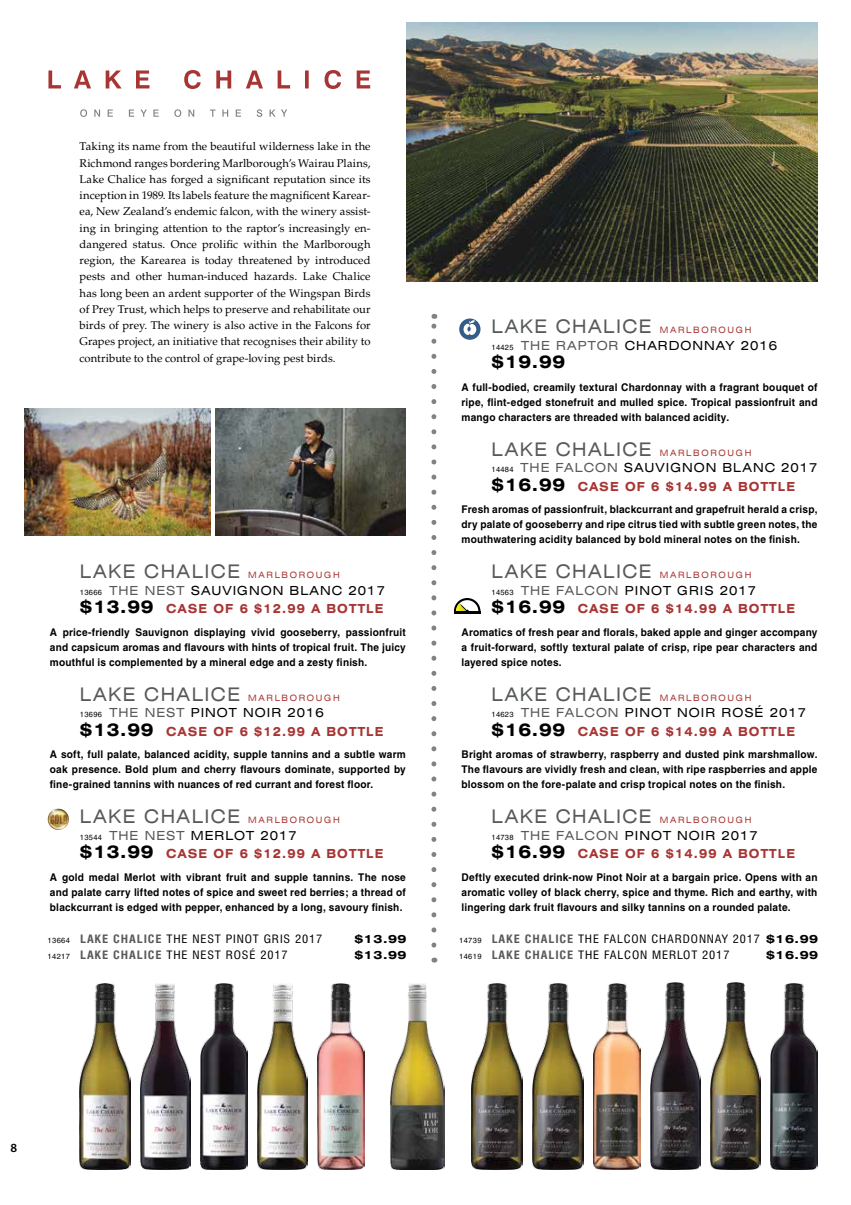
<style>
.page{position:relative;width:851px;height:1205px;background:#fff}
.page>*{position:absolute;margin:0;border:0;box-sizing:border-box;transform-origin:0 0}
.t1{font:expanded 18.75px "Swiss 721 BT";letter-spacing:.08em;color:#58595b;scale:.95 1}
.t2{font:700 expanded 17.5px "Swiss 721 BT";color:#000}
.t3{font:700 expanded 12.5px/18.8px "Swiss 721 BT";letter-spacing:.1em;color:#a73534;scale:.9 1}
.t4{font:expanded 12.5px "Swiss 721 BT";letter-spacing:.08em;color:#000}
.t5{font:600 12.5px "Myriad Pro";color:#000}
.t6{font:11.25px/16.2px "Palatino";color:#000;text-align:justify}
.t7{font:condensed 11.25px/16.2px "Swiss 721 BT";letter-spacing:.07em;color:#000;scale:1.09 1}
.t8{font:condensed 11.25px "Swiss 721 BT";letter-spacing:.07em;color:#000;scale:1.1 1}
.t9{font:700 expanded 11.25px "Swiss 721 BT";letter-spacing:.04em;color:#000;scale:1.1 1}
.t10{font:700 10.62px/15px "Helvetica";letter-spacing:.02em;color:#000;text-align:justify;scale:.95 1}
.s1{font-size:8.75px;color:#a73534}
.s2{font-family:"Helvetica";font-weight:400;font-stretch:normal;font-size:7.5px;color:#000}
.s3{font-weight:400;color:#58595b}
.s4{font-weight:400;color:#000}
.s5{font-size:17.5px;color:#000}
.s6{font-family:"Helvetica";font-stretch:normal;font-size:7.5px}
.s7{font-weight:700;color:#58595b}
.s8{color:#58595b}
.s9{font-weight:700;font-stretch:expanded}
</style>
<div class="page">
<img style="left:24px;top:408px;width:186px;height:127px">
<img style="left:216px;top:408px;width:190px;height:127px">
<svg style="left:431px;top:314px;width:5px;height:631px"></svg>
<svg style="left:48px;top:70px;width:322px;height:19px"></svg>
<svg style="left:80px;top:109px;width:207px;height:8px"></svg>
<img style="left:406px;top:22px;width:411px;height:259px">
<img style="left:532px;top:983px;width:51px;height:186px">
<img style="left:593px;top:983px;width:47px;height:186px">
<img style="left:650px;top:983px;width:50px;height:186px">
<img style="left:471px;top:983px;width:51px;height:186px">
<img style="left:710px;top:983px;width:50px;height:186px">
<img style="left:200px;top:983px;width:47px;height:186px">
<img style="left:257px;top:984px;width:50px;height:185px">
<img style="left:140px;top:983px;width:50px;height:186px">
<img style="left:317px;top:983px;width:48px;height:186px">
<img style="left:80px;top:983px;width:50px;height:186px">
<img style="left:390px;top:983px;width:55px;height:186px">
<img style="left:770px;top:983px;width:47px;height:186px">
<img style="left:48px;top:808px;width:21px;height:22px;border-radius:11px">
<div style="left:459px;top:318px;width:21px;height:22px;background:#345c89;border-radius:50%"></div>
<svg style="left:463px;top:320px;width:14px;height:15px"></svg>
<svg style="left:454px;top:598px;width:26px;height:15px"></svg>
<p class="t6" style="left:80px;top:139px;width:292px">Taking its name from the beautiful wilderness lake in the Richmond ranges bordering Marlborough’s Wairau Plains, Lake Chalice has forged a significant reputation since its inception in 1989. Its labels feature the magnificent Karear&shy;ea, New Zealand’s endemic falcon, with the winery assist&shy;ing in bringing attention to the raptor’s increasingly en&shy;dangered status. Once prolific within the Marlborough region, the Karearea is today threatened by introduced pests and other human-induced hazards. Lake Chalice has long been an ardent supporter of the Wingspan Birds of Prey Trust, which helps to preserve and rehabilitate our birds of prey. The winery is also active in the Falcons for Grapes project, an initiative that recognises their ability to contribute to the control of grape-loving pest birds.</p>
<h1 class="t1" style="left:80px;top:560px;width:275px">LAKE CHALICE <span class="s1">MARLBOROUGH</span></h1>
<p class="t3" style="left:80px;top:581px;width:340px"><span class="s2">13666</span> <span class="s3">THE NEST</span> <span class="s4">SAUVIGNON BLANC 2017 </span><span class="s5">$13.99</span> CASE OF 6 $12.99 A BOTTLE</p>
<p class="t10" style="left:50px;top:624px;width:376px">A price-friendly Sauvignon displaying vivid gooseberry, passionfruit and capsicum aromas and flavours with hints of tropical fruit. The juicy mouthful is complemented by a mineral edge and a zesty finish.</p>
<h1 class="t1" style="left:80px;top:683px;width:275px">LAKE CHALICE <span class="s1">MARLBOROUGH</span></h1>
<p class="t3" style="left:80px;top:703px;width:338px"><span class="s2">13696</span> <span class="s3">THE NEST</span> <span class="s4">PINOT NOIR 2016 </span><span class="s5">$13.99</span> CASE OF 6 $12.99 A BOTTLE</p>
<p class="t10" style="left:50px;top:747px;width:376px">A soft, full palate, balanced acidity, supple tannins and a subtle warm oak presence. Bold plum and cherry flavours dominate, supported by fine-grained tannins with nuances of red currant and forest floor.</p>
<h1 class="t1" style="left:80px;top:805px;width:275px">LAKE CHALICE <span class="s1">MARLBOROUGH</span></h1>
<p class="t3" style="left:80px;top:826px;width:338px"><span class="s2">13544</span> <span class="s3">THE NEST</span> <span class="s4">MERLOT 2017<br></span><span class="s5">$13.99</span> CASE OF 6 $12.99 A BOTTLE</p>
<p class="t10" style="left:50px;top:869px;width:376px">A gold medal Merlot with vibrant fruit and supple tannins. The nose and palate carry lifted notes of spice and sweet red berries; a thread of blackcurrant is edged with pepper, enhanced by a long, savoury finish.</p>
<p class="t8" style="left:48px;top:932px;width:251px"><span class="s6">13664</span> <span class="s7">LAKE CHALICE</span> THE NEST PINOT GRIS 2017</p>
<p class="t9" style="left:354px;top:932px;width:49px">$13.99</p>
<p class="t8" style="left:48px;top:948px;width:220px"><span class="s6">14217</span> <span class="s7">LAKE CHALICE</span> THE NEST ROSÉ 2017</p>
<p class="t9" style="left:354px;top:948px;width:49px">$13.99</p>
<h1 class="t1" style="left:491px;top:315px;width:275px">LAKE CHALICE <span class="s1">MARLBOROUGH</span></h1>
<p class="t4" style="left:491px;top:338px;width:287px"><span class="s6">14425</span> <span class="s8">THE RAPTOR</span> CHARDONNAY 2016</p>
<h2 class="t2" style="left:491px;top:351px;width:75px">$19.99</h2>
<p class="t10" style="left:461px;top:379px;width:376px">A full-bodied, creamily textural Chardonnay with a fragrant bouquet of ripe, flint-edged stonefruit and mulled spice. Tropical passionfruit and mango characters are threaded with balanced acidity.</p>
<h1 class="t1" style="left:491px;top:438px;width:275px">LAKE CHALICE <span class="s1">MARLBOROUGH</span></h1>
<p class="t3" style="left:491px;top:458px;width:363px"><span class="s2">14484</span> <span class="s3">THE FALCON</span> <span class="s4">SAUVIGNON BLANC 2017 </span><span class="s5">$16.99</span> CASE OF 6 $14.99 A BOTTLE</p>
<p class="t10" style="left:461px;top:502px;width:376px">Fresh aromas of passionfruit, blackcurrant and grapefruit herald a crisp, dry palate of gooseberry and ripe citrus tied with subtle green notes, the mouthwatering acidity balanced by bold mineral notes on the finish.</p>
<h1 class="t1" style="left:491px;top:560px;width:275px">LAKE CHALICE <span class="s1">MARLBOROUGH</span></h1>
<p class="t3" style="left:491px;top:581px;width:338px"><span class="s2">14563</span> <span class="s3">THE FALCON</span> <span class="s4">PINOT GRIS 2017 </span><span class="s5">$16.99</span> CASE OF 6 $14.99 A BOTTLE</p>
<p class="t10" style="left:461px;top:624px;width:376px">Aromatics of fresh pear and florals, baked apple and ginger accompany a fruit-forward, softly textural palate of crisp, ripe pear characters and layered spice notes.</p>
<h1 class="t1" style="left:491px;top:683px;width:275px">LAKE CHALICE <span class="s1">MARLBOROUGH</span></h1>
<p class="t3" style="left:491px;top:703px;width:351px"><span class="s2">14623</span> <span class="s3">THE FALCON</span> <span class="s4">PINOT NOIR ROSÉ 2017 </span><span class="s5">$16.99</span> CASE OF 6 $14.99 A BOTTLE</p>
<p class="t10" style="left:461px;top:747px;width:376px">Bright aromas of strawberry, raspberry and dusted pink marshmallow.<br>The flavours are vividly fresh and clean, with ripe raspberries and apple blossom on the fore-palate and crisp tropical notes on the finish.</p>
<h1 class="t1" style="left:491px;top:805px;width:275px">LAKE CHALICE <span class="s1">MARLBOROUGH</span></h1>
<p class="t3" style="left:491px;top:826px;width:338px"><span class="s2">14738</span> <span class="s3">THE FALCON</span> <span class="s4">PINOT NOIR 2017 </span><span class="s5">$16.99</span> CASE OF 6 $14.99 A BOTTLE</p>
<p class="t10" style="left:461px;top:869px;width:376px">Deftly executed drink-now Pinot Noir at a bargain price. Opens with an aromatic volley of black cherry, spice and thyme. Rich and earthy, with lingering dark fruit flavours and silky tannins on a rounded palate.</p>
<p class="t7" style="left:459px;top:930px;width:331px"><span class="s6">14739</span> <span class="s7">LAKE CHALICE</span> THE FALCON CHARDONNAY 2017 <span class="s9">$16.99<br></span><span class="s6">14619</span> <span class="s7">LAKE CHALICE</span> THE FALCON MERLOT 2017</p>
<p class="t9" style="left:766px;top:948px;width:49px">$16.99</p>
<p class="t5" style="left:11px;top:1139px;width:8px">8</p>
</div>
